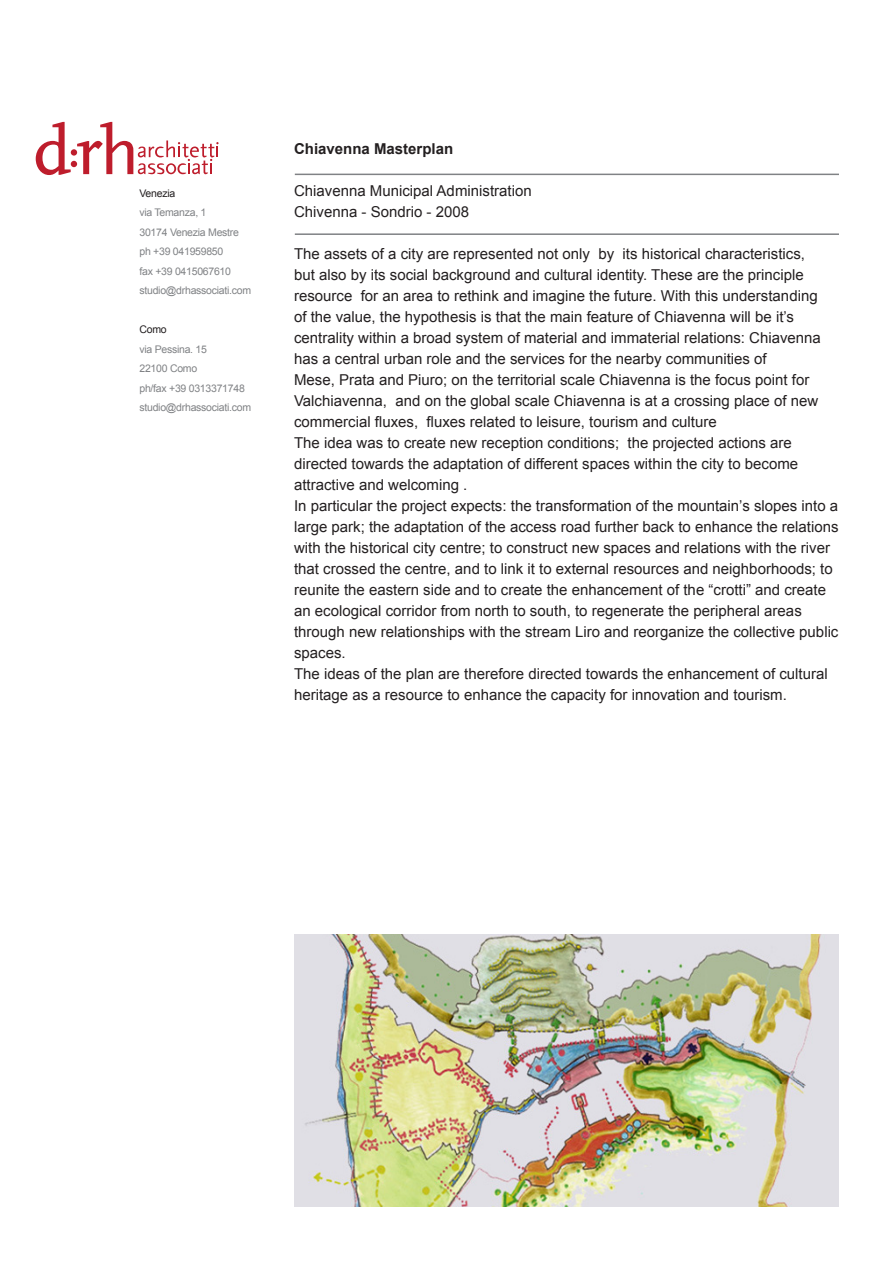
<style>
.page{position:relative;width:893px;height:1263px;background:#fff}
.page>*{position:absolute;margin:0;border:0;box-sizing:border-box;transform-origin:0 0}
.t1{font:15px/21px "Arial";color:#231f20}
.t2{font:700 15px "Arial";color:#231f20}
.t3{font:10.5px "Arial";letter-spacing:-.025em;color:#808285}
.t4{font:10.5px "Arial";letter-spacing:-.025em;color:#231f20}
</style>
<div class="page">
<img style="left:295px;top:935px;width:544px;height:272px">
<hr style="left:295px;top:174px;width:544px;height:1px;background:#808285">
<hr style="left:295px;top:233px;width:544px;height:2px;background:#808285">
<svg style="left:36px;top:122px;width:183px;height:53px"></svg>
<p class="t4" style="left:139px;top:186px;width:37px">Venezia</p>
<p class="t3" style="left:139px;top:206px;width:69px">via Temanza, 1</p>
<p class="t3" style="left:139px;top:225px;width:101px">30174 Venezia Mestre</p>
<p class="t3" style="left:139px;top:245px;width:85px">ph +39 041959850</p>
<p class="t3" style="left:139px;top:264px;width:93px">fax +39 0415067610</p>
<p class="t3" style="left:139px;top:284px;width:113px">studio@drhassociati.com</p>
<p class="t4" style="left:139px;top:323px;width:29px">Como</p>
<p class="t3" style="left:139px;top:342px;width:69px">via Pessina. 15</p>
<p class="t3" style="left:139px;top:362px;width:59px">22100 Como</p>
<p class="t3" style="left:139px;top:381px;width:107px">ph/fax +39 0313371748</p>
<p class="t3" style="left:139px;top:401px;width:113px">studio@drhassociati.com</p>
<p class="t2" style="left:294px;top:139px;width:161px">Chiavenna Masterplan</p>
<p class="t1" style="left:294px;top:181px;width:239px">Chiavenna Municipal Administration</p>
<p class="t1" style="left:294px;top:202px;width:177px">Chivenna - Sondrio - 2008</p>
<p class="t1" style="left:294px;top:244px;width:528px">The assets of a city are represented not only by its historical characteristics, but also by its social background and cultural identity. These are the principle resource for an area to rethink and imagine the future. With this understanding of the value, the hypothesis is that the main feature of Chiavenna will be it’s centrality within a broad system of material and immaterial relations: Chiavenna has a central urban role and the services for the nearby communities of<br>Mese, Prata and Piuro; on the territorial scale Chiavenna is the focus point for Valchiavenna, and on the global scale Chiavenna is at a crossing place of new commercial fluxes, fluxes related to leisure, tourism and culture</p>
<p class="t1" style="left:294px;top:433px;width:506px">The idea was to create new reception conditions; the projected actions are directed towards the adaptation of different spaces within the city to become attractive and welcoming .</p>
<p class="t1" style="left:294px;top:496px;width:546px">In particular the project expects: the transformation of the mountain’s slopes into a large park; the adaptation of the access road further back to enhance the relations with the historical city centre; to construct new spaces and relations with the river that crossed the centre, and to link it to external resources and neighborhoods; to reunite the eastern side and to create the enhancement of the “crotti” and create an ecological corridor from north to south, to regenerate the peripheral areas through new relationships with the stream Liro and reorganize the collective public spaces.</p>
<p class="t1" style="left:294px;top:664px;width:535px">The ideas of the plan are therefore directed towards the enhancement of cultural heritage as a resource to enhance the capacity for innovation and tourism.</p>
</div>
